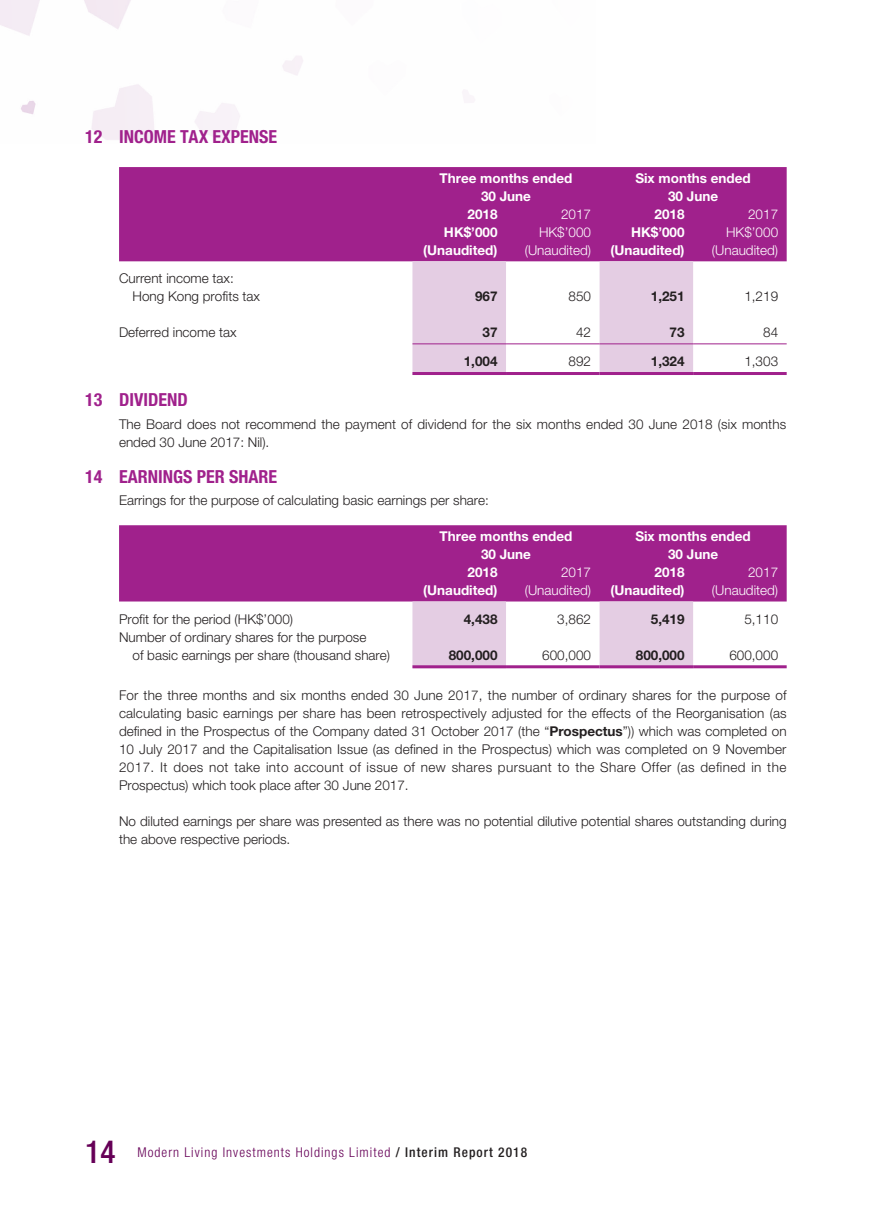
<style>
.page{position:relative;width:893px;height:1212px;background:#fff}
.page>*{position:absolute;margin:0;border:0;box-sizing:border-box;transform-origin:0 0}
.t1{font:500 condensed 31.5px "Helvetica Neue LT Std";color:#660057}
._01_H1{font:700 condensed 18px "Helvetica Neue LT Std";color:#a0218c}
._00_txt{font:300 13.5px/18px "Helvetica Neue LT Std";color:#231f20}
._50_Table_txt{font:300 13.5px "Helvetica Neue LT Std";color:#231f20}
._50_Table_txt-2{font:700 13.5px "Helvetica Neue LT Std";color:#fff}
._50_Table_txt-3{font:300 13.5px "Helvetica Neue LT Std";color:#fff}
.t2{font:300 condensed 13.5px "Helvetica Neue LT Std";letter-spacing:.075em;color:#660057}
._50_Table_txt-4{font:700 13.5px "Helvetica Neue LT Std";color:#231f20}
.s1{font-weight:700}
.s2{font-weight:500;color:#231f20}
</style>
<div class="page">
<img style="left:0;top:0;width:468px;height:143px">
<div style="left:119px;top:167px;width:668px;height:94px;background:#a0218c"></div>
<svg style="left:412px;top:261px;width:281px;height:111px"></svg>
<hr style="left:412px;top:343px;width:94px;height:1px;background:#a0218c">
<hr style="left:506px;top:343px;width:94px;height:1px;background:#a0218c">
<hr style="left:600px;top:343px;width:93px;height:1px;background:#a0218c">
<hr style="left:693px;top:343px;width:94px;height:1px;background:#a0218c">
<hr style="left:412px;top:372px;width:94px;height:3px;background:#a0218c">
<hr style="left:506px;top:372px;width:94px;height:3px;background:#a0218c">
<hr style="left:600px;top:372px;width:93px;height:3px;background:#a0218c">
<hr style="left:693px;top:372px;width:94px;height:3px;background:#a0218c">
<div style="left:119px;top:525px;width:668px;height:76px;background:#a0218c"></div>
<svg style="left:412px;top:601px;width:281px;height:64px"></svg>
<hr style="left:412px;top:665px;width:94px;height:3px;background:#a0218c">
<hr style="left:506px;top:665px;width:94px;height:3px;background:#a0218c">
<hr style="left:600px;top:665px;width:93px;height:3px;background:#a0218c">
<hr style="left:693px;top:665px;width:94px;height:3px;background:#a0218c">
<p class="_01_H1" style="left:85px;top:125px;width:194px">12 INCOME TAX EXPENSE</p>
<p class="_50_Table_txt-2" style="left:439px;top:170px;width:135px">Three months ended</p>
<p class="_50_Table_txt-2" style="left:481px;top:188px;width:52px">30 June</p>
<p class="_50_Table_txt-2" style="left:635px;top:170px;width:117px">Six months ended</p>
<p class="_50_Table_txt-2" style="left:668px;top:188px;width:52px">30 June</p>
<p class="_50_Table_txt-2" style="left:467px;top:206px;width:32px">2018</p>
<p class="_50_Table_txt-3" style="left:561px;top:206px;width:32px">2017</p>
<p class="_50_Table_txt-2" style="left:655px;top:206px;width:32px">2018</p>
<p class="_50_Table_txt-3" style="left:748px;top:206px;width:32px">2017</p>
<p class="_50_Table_txt-2" style="left:444px;top:224px;width:55px">HK$’000</p>
<p class="_50_Table_txt-3" style="left:539px;top:224px;width:54px">HK$’000</p>
<p class="_50_Table_txt-2" style="left:631px;top:224px;width:55px">HK$’000</p>
<p class="_50_Table_txt-3" style="left:726px;top:224px;width:54px">HK$’000</p>
<p class="_50_Table_txt-2" style="left:423px;top:242px;width:76px">(Unaudited)</p>
<p class="_50_Table_txt-3" style="left:525px;top:242px;width:68px">(Unaudited)</p>
<p class="_50_Table_txt-2" style="left:610px;top:242px;width:76px">(Unaudited)</p>
<p class="_50_Table_txt-3" style="left:712px;top:242px;width:68px">(Unaudited)</p>
<p class="_50_Table_txt" style="left:119px;top:270px;width:116px">Current income tax:</p>
<p class="_50_Table_txt" style="left:133px;top:288px;width:129px">Hong Kong profits tax</p>
<p class="_50_Table_txt-4" style="left:475px;top:288px;width:24px">967</p>
<p class="_50_Table_txt" style="left:569px;top:288px;width:24px">850</p>
<p class="_50_Table_txt-4" style="left:651px;top:288px;width:35px">1,251</p>
<p class="_50_Table_txt" style="left:744px;top:288px;width:35px">1,219</p>
<p class="_50_Table_txt" style="left:119px;top:324px;width:119px">Deferred income tax</p>
<p class="_50_Table_txt-4" style="left:482px;top:324px;width:17px">37</p>
<p class="_50_Table_txt" style="left:576px;top:324px;width:17px">42</p>
<p class="_50_Table_txt-4" style="left:670px;top:324px;width:17px">73</p>
<p class="_50_Table_txt" style="left:763px;top:324px;width:17px">84</p>
<p class="_50_Table_txt-4" style="left:464px;top:353px;width:35px">1,004</p>
<p class="_50_Table_txt" style="left:569px;top:353px;width:24px">892</p>
<p class="_50_Table_txt-4" style="left:651px;top:353px;width:35px">1,324</p>
<p class="_50_Table_txt" style="left:744px;top:353px;width:35px">1,303</p>
<p class="_01_H1" style="left:85px;top:389px;width:104px">13 DIVIDEND</p>
<p class="_00_txt" style="left:119px;top:415px;width:669px">The Board does not recommend the payment of dividend for the six months ended 30 June 2018 (six months ended 30 June 2017: Nil).</p>
<p class="_01_H1" style="left:85px;top:465px;width:194px">14 EARNINGS PER SHARE</p>
<p class="_00_txt" style="left:119px;top:491px;width:371px">Earrings for the purpose of calculating basic earnings per share:</p>
<p class="_50_Table_txt-2" style="left:439px;top:528px;width:135px">Three months ended</p>
<p class="_50_Table_txt-2" style="left:481px;top:546px;width:52px">30 June</p>
<p class="_50_Table_txt-2" style="left:635px;top:528px;width:117px">Six months ended</p>
<p class="_50_Table_txt-2" style="left:668px;top:546px;width:52px">30 June</p>
<p class="_50_Table_txt-2" style="left:467px;top:564px;width:32px">2018</p>
<p class="_50_Table_txt-3" style="left:561px;top:564px;width:32px">2017</p>
<p class="_50_Table_txt-2" style="left:655px;top:564px;width:32px">2018</p>
<p class="_50_Table_txt-3" style="left:748px;top:564px;width:32px">2017</p>
<p class="_50_Table_txt-2" style="left:423px;top:582px;width:76px">(Unaudited)</p>
<p class="_50_Table_txt-3" style="left:525px;top:582px;width:68px">(Unaudited)</p>
<p class="_50_Table_txt-2" style="left:610px;top:582px;width:76px">(Unaudited)</p>
<p class="_50_Table_txt-3" style="left:712px;top:582px;width:68px">(Unaudited)</p>
<p class="_50_Table_txt" style="left:119px;top:610px;width:176px">Profit for the period (HK$’000)</p>
<p class="_50_Table_txt-4" style="left:464px;top:610px;width:35px">4,438</p>
<p class="_50_Table_txt" style="left:557px;top:610px;width:35px">3,862</p>
<p class="_50_Table_txt-4" style="left:651px;top:610px;width:35px">5,419</p>
<p class="_50_Table_txt" style="left:744px;top:610px;width:35px">5,110</p>
<p class="_50_Table_txt" style="left:119px;top:628px;width:249px">Number of ordinary shares for the purpose</p>
<p class="_50_Table_txt" style="left:133px;top:646px;width:259px">of basic earnings per share (thousand share)</p>
<p class="_50_Table_txt-4" style="left:449px;top:646px;width:50px">800,000</p>
<p class="_50_Table_txt" style="left:542px;top:646px;width:50px">600,000</p>
<p class="_50_Table_txt-4" style="left:636px;top:646px;width:50px">800,000</p>
<p class="_50_Table_txt" style="left:729px;top:646px;width:50px">600,000</p>
<p class="_00_txt" style="left:119px;top:686px;width:669px;text-align:justify">For the three months and six months ended 30 June 2017, the number of ordinary shares for the purpose of calculating basic earnings per share has been retrospectively adjusted for the effects of the Reorganisation (as defined in the Prospectus of the Company dated 31 October 2017 (the “<span class="s1">Prospectus</span>”)) which was completed on 10 July 2017 and the Capitalisation Issue (as defined in the Prospectus) which was completed on 9 November 2017. It does not take into account of issue of new shares pursuant to the Share Offer (as defined in the Prospectus) which took place after 30 June 2017.</p>
<p class="_00_txt" style="left:119px;top:812px;width:669px">No diluted earnings per share was presented as there was no potential dilutive potential shares outstanding during the above respective periods.</p>
<h1 class="t1" style="left:85px;top:1133px;width:32px">14</h1>
<p class="t2" style="left:137px;top:1145px;width:391px">Modern Living Investments Holdings Limited <span class="s2">/ Interim Report 2018</span></p>
</div>
